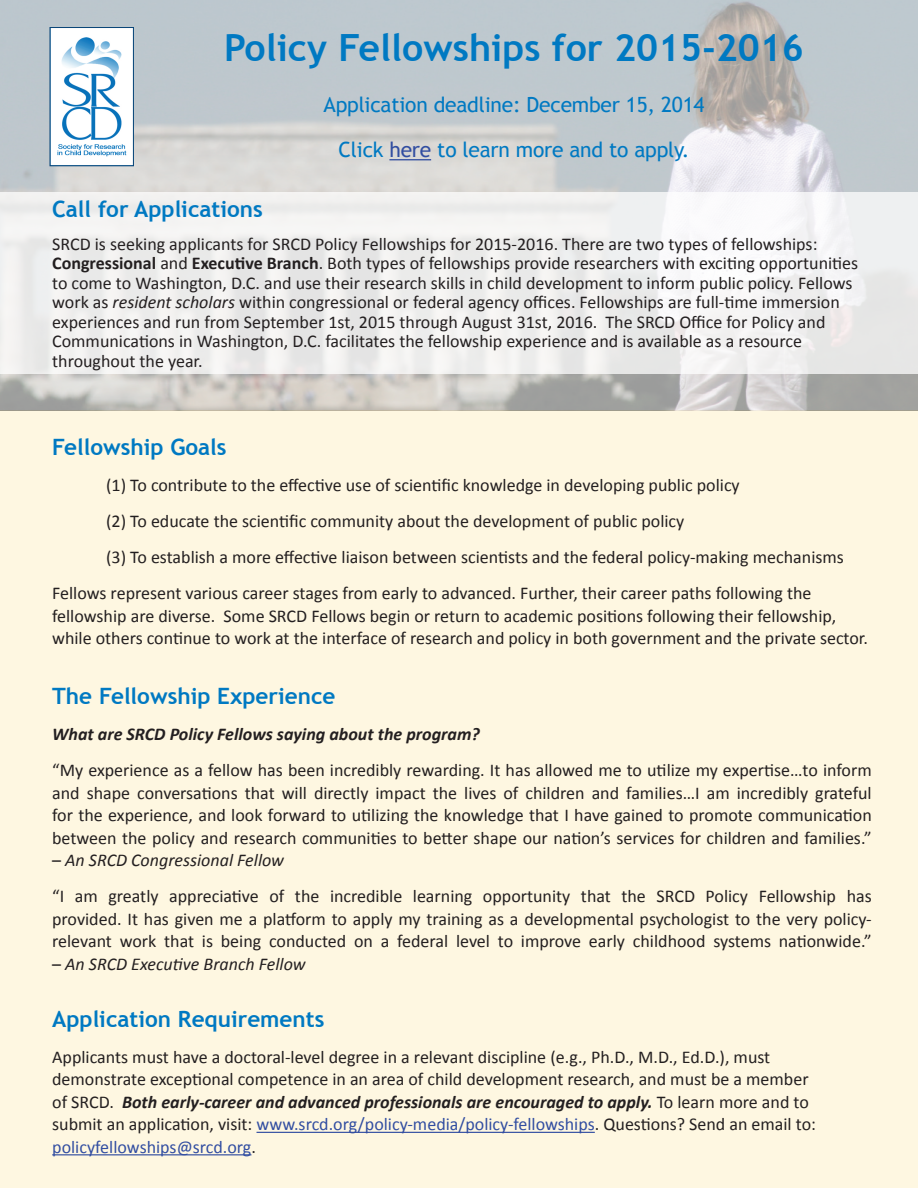
<style>
.page{position:relative;width:918px;height:1188px;background:#fff}
.page>*{position:absolute;margin:0;border:0;box-sizing:border-box;transform-origin:0 0}
.t1{font:700 37.5px "Trebuchet MS";color:#0079c2}
.t2{font:700 22.5px "Trebuchet MS";color:#0079c2}
.t3{font:21px/45px "Trebuchet MS";letter-spacing:-.01em;color:#0079c2;text-align:center}
.t4{font:18px/22.5px "Calibri";color:#231f20}
.t5{font:italic 700 18px "Calibri";color:#231f20}
.t6{font:italic 18px "Calibri";color:#231f20}
.s1{color:#324ea1}
.s2{font-weight:700}
.s3{font-style:italic}
.s4{font-style:normal}
.s5{font-weight:700;font-style:italic}
</style>
<div class="page">
<div style="left:0;top:410px;width:918px;height:778px;background:#fef7e1"></div>
<img style="left:0;top:0;width:918px;height:410px">
<img style="left:51px;top:29px;width:81px;height:135px">
<div style="left:49px;top:27px;width:85px;height:139px;border:1px solid #0b4678"></div>
<div style="left:0;top:193px;width:918px;height:181px;background:#eff0f0"></div>
<hr style="left:389px;top:159px;width:42px;height:1px;background:#324ea1">
<hr style="left:257px;top:1132px;width:338px;height:1px;background:#324ea1">
<hr style="left:52px;top:1154px;width:199px;height:1px;background:#324ea1">
<h1 class="t1" style="left:224px;top:24px;width:581px">Policy Fellowships for 2015-2016</h1>
<p class="t3" style="left:324px;top:82px;width:383px">Application deadline: December 15, 2014<br>Click <span class="s1">here</span> to learn more and to apply.</p>
<p class="t2" style="left:52px;top:194px;width:212px">Call for Applications</p>
<p class="t4" style="left:52px;top:234px;width:808px;line-height:19.5px">SRCD is seeking applicants for SRCD Policy Fellowships for 2015-2016. There are two types of fellowships:<br><span class="s2">Congressional</span> and <span class="s2">Executive Branch</span>. Both types of fellowships provide researchers with exciting opportunities to come to Washington, D.C. and use their research skills in child development to inform public policy. Fellows work as <span class="s3">resident scholars</span> within congressional or federal agency offices. Fellowships are full-time immersion experiences and run from September 1st, 2015 through August 31st, 2016. The SRCD Office for Policy and Communications in Washington, D.C. facilitates the fellowship experience and is available as a resource throughout the year.</p>
<p class="t2" style="left:52px;top:433px;width:176px">Fellowship Goals</p>
<p class="t4" style="left:106px;top:474px;width:635px">(1) To contribute to the effective use of scientific knowledge in developing public policy</p>
<p class="t4" style="left:106px;top:510px;width:580px">(2) To educate the scientific community about the development of public policy</p>
<p class="t4" style="left:106px;top:546px;width:739px">(3) To establish a more effective liaison between scientists and the federal policy-making mechanisms</p>
<p class="t4" style="left:52px;top:582px;width:761px">Fellows represent various career stages from early to advanced. Further, their career paths following the</p>
<p class="t4" style="left:52px;top:605px;width:817px">fellowship are diverse. Some SRCD Fellows begin or return to academic positions following their fellowship, while others continue to work at the interface of research and policy in both government and the private sector.</p>
<p class="t2" style="left:52px;top:682px;width:285px">The Fellowship Experience</p>
<p class="t5" style="left:52px;top:723px;width:429px">What are SRCD Policy Fellows saying about the program?</p>
<p class="t4" style="left:52px;top:759px;width:821px;text-align:justify">“My experience as a fellow has been incredibly rewarding. It has allowed me to utilize my expertise…to inform and shape conversations that will directly impact the lives of children and families…I am incredibly grateful for the experience, and look forward to utilizing the knowledge that I have gained to promote communication between the policy and research communities to better shape our nation’s services for children and families.”</p>
<p class="t4" style="left:52px;top:842px;width:821px;line-height:36px">– <span class="s3">An SRCD Congressional Fellow<br></span>“I am greatly appreciative of the incredible learning opportunity that the SRCD Policy Fellowship has</p>
<p class="t4" style="left:52px;top:908px;width:821px">provided. It has given me a platform to apply my training as a developmental psychologist to the very policy&shy;relevant work that is being conducted on a federal level to improve early childhood systems nationwide.”</p>
<p class="t6" style="left:52px;top:952px;width:255px"><span class="s4">–</span> An SRCD Executive Branch Fellow</p>
<p class="t2" style="left:52px;top:1005px;width:274px">Application Requirements</p>
<p class="t4" style="left:52px;top:1046px;width:765px">Applicants must have a doctoral-level degree in a relevant discipline (e.g., Ph.D., M.D., Ed.D.), must demonstrate exceptional competence in an area of child development research, and must be a member of SRCD. <span class="s5">Both early-career and advanced professionals are encouraged to apply.</span> To learn more and to submit an application, visit: <span class="s1">www.srcd.org/policy-media/policy-fellowships</span>. Questions? Send an email to: <span class="s1">policyfellowships@srcd.org</span>.</p>
</div>
